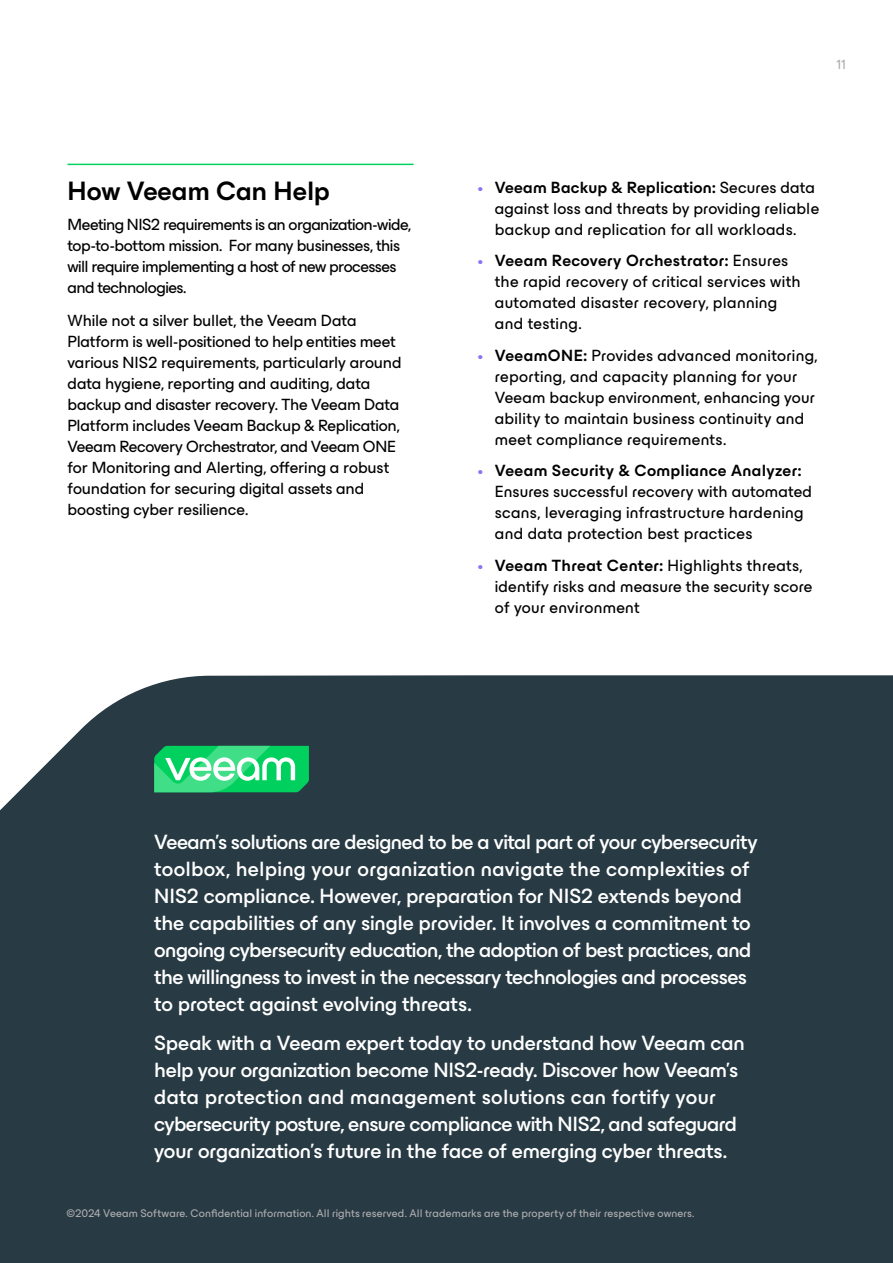
<style>
.page{position:relative;width:893px;height:1263px;background:#fff}
.page>*{position:absolute;margin:0;border:0;box-sizing:border-box;transform-origin:0 0}
.t1{font:600 27px "ES Build Neutral";letter-spacing:-.01em;color:#000}
.t2{font:500 21px/27px "ES Build";letter-spacing:-.015em;color:#fff}
.t3{font:16.5px/21px "ES Build";letter-spacing:.015em;color:#000}
.t4{font:16.5px/21px "ES Build Neutral";letter-spacing:-.015em;color:#000}
.t5{font:16.5px/21px "ES Build Neutral";letter-spacing:-.035em;color:#000}
.t6{font:13.5px "ES Build";color:#adacaf}
.t7{font:11.25px "ES Build";letter-spacing:.01em;color:#adacaf}
.s1{font-weight:700;color:#8e71f4}
.s2{font-weight:600}
</style>
<div class="page">
<hr style="left:68px;top:164px;width:346px;height:1px;background:#00d15f">
<div style="left:0;top:675px;width:893px;height:588px;background:#283a43"></div>
<svg style="left:154px;top:746px;width:155px;height:46px;background:#45db89"></svg>
<p class="t1" style="left:68px;top:169px;width:264px">How Veeam Can Help</p>
<p class="t5" style="left:68px;top:212px;width:345px">Meeting NIS2 requirements is an organization-wide, top-to-bottom mission. For many businesses, this will require implementing a host of new processes and technologies.</p>
<p class="t4" style="left:68px;top:308px;width:336px">While not a silver bullet, the Veeam Data Platform is well-positioned to help entities meet various NIS2 requirements, particularly around data hygiene, reporting and auditing, data backup and disaster recovery. The Veeam Data Platform includes Veeam Backup &amp; Replication, Veeam Recovery Orchestrator, and Veeam ONE for Monitoring and Alerting, offering a robust foundation for securing digital assets and boosting cyber resilience.</p>
<p class="t6" style="left:836px;top:54px;width:11px">11</p>
<p class="t3" style="left:495px;top:175px;width:326px;text-indent:-17px"><span class="s1">•</span> <span class="s2">Veeam Backup &amp; Replication:</span> Secures data against loss and threats by providing reliable backup and replication for all workloads.</p>
<p class="t3" style="left:495px;top:248px;width:307px;text-indent:-17px"><span class="s1">•</span> <span class="s2">Veeam Recovery Orchestrator:</span> Ensures the rapid recovery of critical services with automated disaster recovery, planning and testing.</p>
<p class="t3" style="left:495px;top:343px;width:324px;text-indent:-17px"><span class="s1">•</span> <span class="s2">VeeamONE:</span> Provides advanced monitoring, reporting, and capacity planning for your Veeam backup environment, enhancing your ability to maintain business continuity and meet compliance requirements.</p>
<p class="t3" style="left:495px;top:458px;width:319px;text-indent:-17px"><span class="s1">•</span> <span class="s2">Veeam Security &amp; Compliance Analyzer:<br></span>Ensures successful recovery with automated scans, leveraging infrastructure hardening and data protection best practices</p>
<p class="t3" style="left:495px;top:553px;width:319px;text-indent:-17px"><span class="s1">•</span> <span class="s2">Veeam Threat Center:</span> Highlights threats, identify risks and measure the security score of your environment</p>
<p class="t2" style="left:154px;top:826px;width:605px">Veeam's solutions are designed to be a vital part of your cybersecurity toolbox, helping your organization navigate the complexities of NIS2 compliance. However, preparation for NIS2 extends beyond the capabilities of any single provider. It involves a commitment to ongoing cybersecurity education, the adoption of best practices, and the willingness to invest in the necessary technologies and processes to protect against evolving threats.</p>
<p class="t2" style="left:154px;top:1027px;width:592px">Speak with a Veeam expert today to understand how Veeam can help your organization become NIS2-ready. Discover how Veeam's data protection and management solutions can fortify your cybersecurity posture, ensure compliance with NIS2, and safeguard your organization's future in the face of emerging cyber threats.</p>
<p class="t7" style="left:66px;top:1205px;width:629px">©2024 Veeam Software. Confidential information. All rights reserved. All trademarks are the property of their respective owners.</p>
</div>
